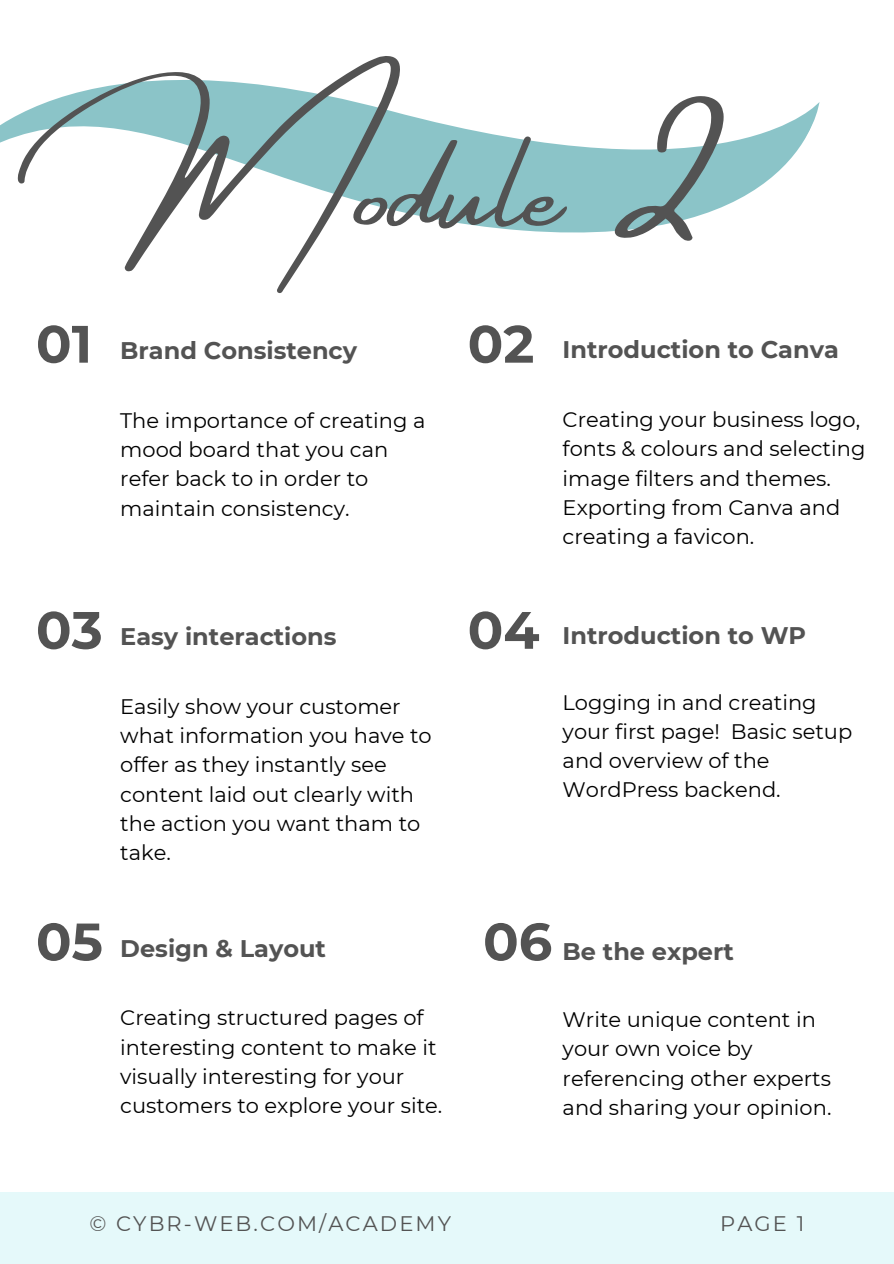
<style>
.page{position:relative;width:894px;height:1264px;background:#fff}
.page>*{position:absolute;margin:0;border:0;box-sizing:border-box;transform-origin:0 0}
.t1{font:129px "Amsterdam Four";color:#535353}
.t2{font:700 52.5px "Montserrat";color:#535353}
.t3{font:700 24px "Montserrat";color:#535353}
.t4{font:21px/29.2px "Montserrat";color:#000}
.t5{font:21px "Montserrat";letter-spacing:.1em;color:#535353}
</style>
<div class="page">
<svg style="left:0;top:79px;width:820px;height:154px"></svg>
<div style="left:0;top:1191px;width:893px;height:72px;background:#e5f9fa"></div>
<p class="t1" style="left:119px;top:120px;width:579px">Module 2</p>
<h1 class="t2" style="left:36px;top:312px;width:58px">01</h1>
<p class="t3" style="left:120px;top:335px;width:238px">Brand Consistency</p>
<h2 class="t2" style="left:467px;top:312px;width:68px">02</h2>
<p class="t3" style="left:562px;top:335px;width:278px">Introduction to Canva</p>
<p class="t4" style="left:120px;top:405px;width:306px">The importance of creating a mood board that you can refer back to in order to maintain consistency.</p>
<p class="t4" style="left:562px;top:405px;width:304px">Creating your business logo, fonts &amp; colours and selecting image filters and themes.<br>Exporting from Canva and creating a favicon.</p>
<p class="t2" style="left:36px;top:598px;width:68px">03</p>
<p class="t3" style="left:120px;top:621px;width:218px">Easy interactions</p>
<p class="t2" style="left:467px;top:598px;width:73px">04</p>
<h3 class="t3" style="left:562px;top:620px;width:245px">Introduction to WP</h3>
<h2 class="t4" style="left:120px;top:691px;width:313px">Easily show your customer what information you have to offer as they instantly see content laid out clearly with the action you want tham to take.</h2>
<h2 class="t4" style="left:562px;top:687px;width:291px">Logging in and creating your first page! Basic setup and overview of the<br>WordPress backend.</h2>
<h2 class="t2" style="left:36px;top:909px;width:68px">05</h2>
<p class="t3" style="left:120px;top:933px;width:207px">Design &amp; Layout</p>
<p class="t2" style="left:483px;top:909px;width:71px">06</p>
<p class="t3" style="left:562px;top:936px;width:173px">Be the expert</p>
<p class="t4" style="left:120px;top:1003px;width:323px">Creating structured pages of interesting content to make it visually interesting for your customers to explore your site.</p>
<h2 class="t4" style="left:562px;top:1004px;width:270px">Write unique content in your own voice by referencing other experts and sharing your opinion.</h2>
<h2 class="t5" style="left:89px;top:1210px;width:363px">© CYBR-WEB.COM/ACADEMY</h2>
<p class="t5" style="left:720px;top:1210px;width:85px">PAGE 1</p>
</div>
